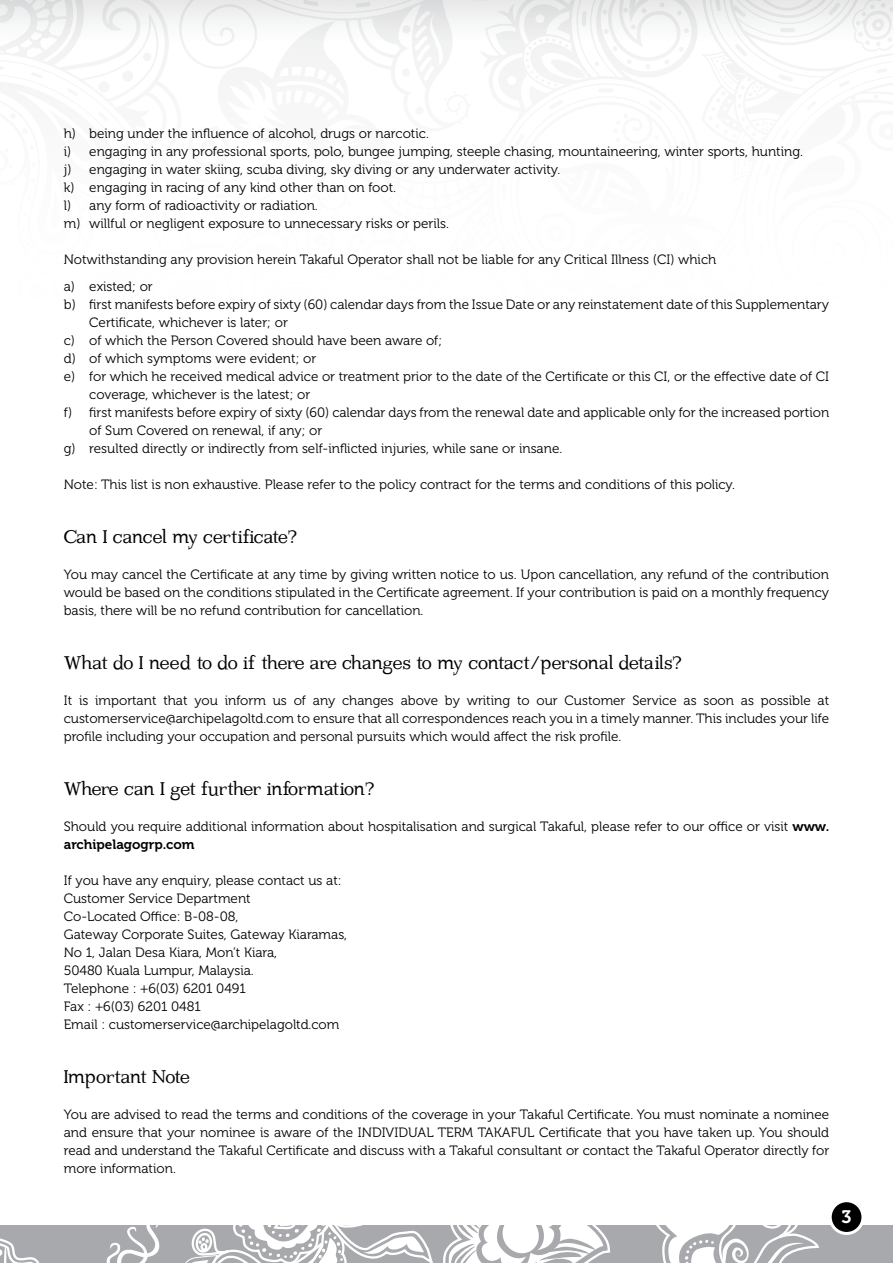
<style>
.page{position:relative;width:893px;height:1263px;background:#fff}
.page>*{position:absolute;margin:0;border:0;box-sizing:border-box;transform-origin:0 0}
.t1{font:21px "Imprimerie";letter-spacing:-.055em;color:#000}
.t2{font:18px "Museo 700";color:#fff}
.t3{font:13.5px/18px "Museo 300";color:#000}
.t4{font:13.5px "Museo 700";color:#000}
.s1{font-family:"Museo 700"}
</style>
<div class="page">
<div style="left:0;top:1225px;width:893px;height:38px;background:#a7a9ac"></div>
<svg style="left:185px;top:1225px;width:634px;height:38px"></svg>
<svg style="left:106px;top:1225px;width:54px;height:38px"></svg>
<svg style="left:0;top:1238px;width:40px;height:25px"></svg>
<div style="left:0;top:0;width:893px;height:43px;background:linear-gradient(to bottom,#e3e4e5,#fcfcfc)"></div>
<svg style="left:0;top:0;width:1px;height:69px"></svg>
<div style="left:830px;top:1201px;width:33px;height:32px;background:#000;border-radius:50%"></div>
<div style="left:829px;top:1199px;width:35px;height:36px;border:3px solid #fff;border-radius:50%"></div>
<p class="t3" style="left:64px;top:124px;width:741px">h) being under the influence of alcohol, drugs or narcotic.<br>i) engaging in any professional sports, polo, bungee jumping, steeple chasing, mountaineering, winter sports, hunting. j) engaging in water skiing, scuba diving, sky diving or any underwater activity.<br>k) engaging in racing of any kind other than on foot.<br>l) any form of radioactivity or radiation.<br>m) willful or negligent exposure to unnecessary risks or perils.</p>
<p class="t3" style="left:64px;top:246px;width:654px;line-height:27px">Notwithstanding any provision herein Takaful Operator shall not be liable for any Critical Illness (CI) which a) existed; or</p>
<p class="t3" style="left:64px;top:295px;width:767px">b) first manifests before expiry of sixty (60) calendar days from the Issue Date or any reinstatement date of this Supplementary</p>
<p class="t3" style="left:89px;top:313px;width:200px">Certificate, whichever is later; or</p>
<p class="t3" style="left:64px;top:331px;width:380px">c) of which the Person Covered should have been aware of;</p>
<p class="t3" style="left:64px;top:349px;width:254px">d) of which symptoms were evident; or</p>
<p class="t3" style="left:64px;top:367px;width:767px">e) for which he received medical advice or treatment prior to the date of the Certificate or this CI, or the effective date of CI</p>
<p class="t3" style="left:89px;top:385px;width:223px">coverage, whichever is the latest; or</p>
<p class="t3" style="left:64px;top:403px;width:767px">f) first manifests before expiry of sixty (60) calendar days from the renewal date and applicable only for the increased portion</p>
<p class="t3" style="left:89px;top:421px;width:235px">of Sum Covered on renewal, if any; or</p>
<p class="t3" style="left:64px;top:439px;width:500px">g) resulted directly or indirectly from self-inflicted injuries, while sane or insane.</p>
<p class="t3" style="left:64px;top:475px;width:673px">Note: This list is non exhaustive. Please refer to the policy contract for the terms and conditions of this policy.</p>
<h1 class="t1" style="left:64px;top:526px;width:235px">Can I cancel my certificate?</h1>
<p class="t3" style="left:64px;top:565px;width:767px;text-align:justify">You may cancel the Certificate at any time by giving written notice to us. Upon cancellation, any refund of the contribution would be based on the conditions stipulated in the Certificate agreement. If your contribution is paid on a monthly frequency basis, there will be no refund contribution for cancellation.</p>
<h1 class="t1" style="left:64px;top:652px;width:620px">What do I need to do if there are changes to my contact/personal details?</h1>
<p class="t3" style="left:64px;top:691px;width:767px;text-align:justify">It is important that you inform us of any changes above by writing to our Customer Service as soon as possible at customerservice@archipelagoltd.com to ensure that all correspondences reach you in a timely manner. This includes your life profile including your occupation and personal pursuits which would affect the risk profile.</p>
<h1 class="t1" style="left:64px;top:778px;width:313px">Where can I get further information?</h1>
<p class="t3" style="left:64px;top:817px;width:767px">Should you require additional information about hospitalisation and surgical Takaful, please refer to our office or visit <span class="s1">www.</span></p>
<p class="t4" style="left:64px;top:837px;width:132px">archipelagogrp.com</p>
<p class="t3" style="left:64px;top:871px;width:285px">If you have any enquiry, please contact us at:<br>Customer Service Department<br>Co-Located Office: B-08-08,<br>Gateway Corporate Suites, Gateway Kiaramas, No 1, Jalan Desa Kiara, Mon’t Kiara,<br>50480 Kuala Lumpur, Malaysia.<br>Telephone : +6(03) 6201 0491<br>Fax : +6(03) 6201 0481<br>Email : customerservice@archipelagoltd.com</p>
<h1 class="t1" style="left:64px;top:1066px;width:128px">Important Note</h1>
<p class="t3" style="left:64px;top:1105px;width:767px;text-align:justify">You are advised to read the terms and conditions of the coverage in your Takaful Certificate. You must nominate a nominee and ensure that your nominee is aware of the INDIVIDUAL TERM TAKAFUL Certificate that you have taken up. You should read and understand the Takaful Certificate and discuss with a Takaful consultant or contact the Takaful Operator directly for more information.</p>
<h2 class="t2" style="left:842px;top:1206px;width:12px">3</h2>
</div>
